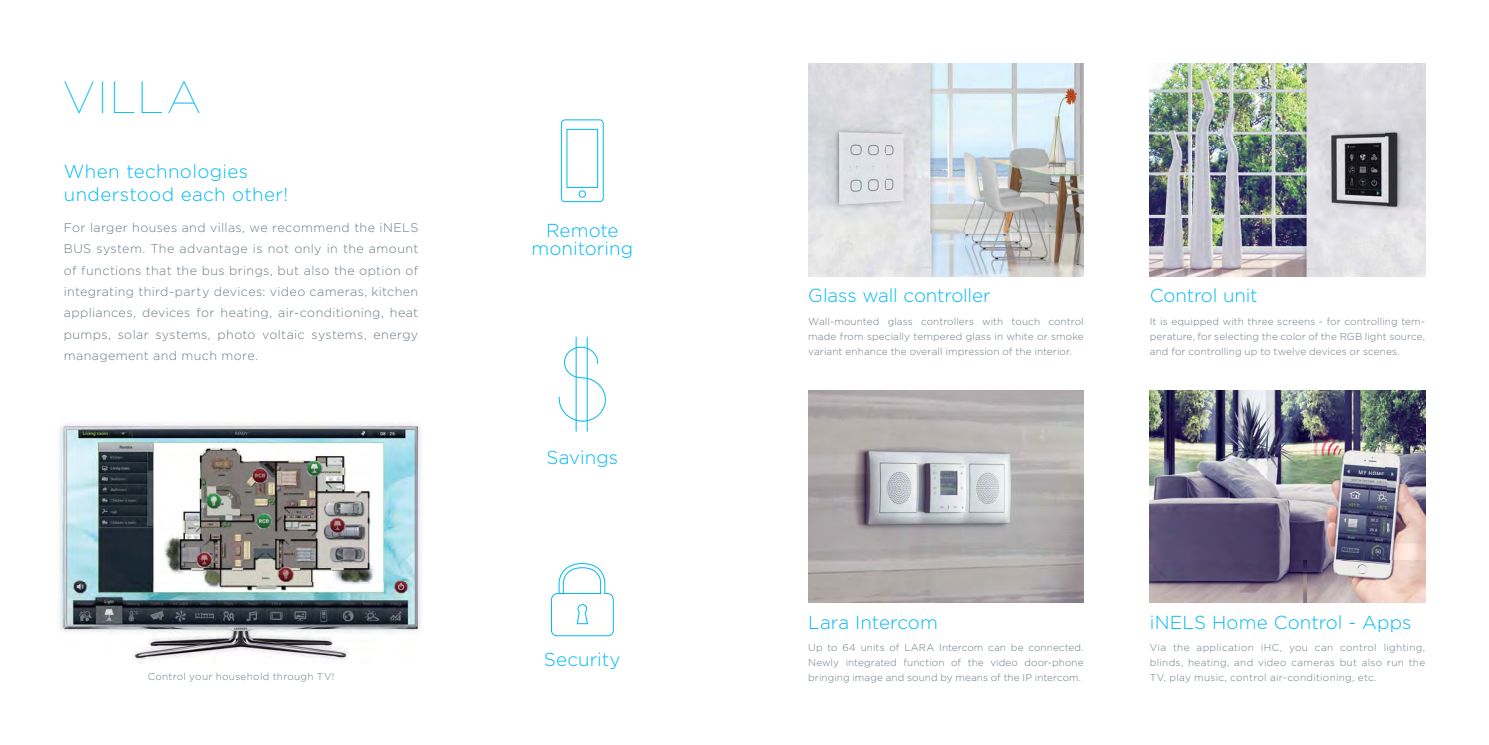
<style>
.page{position:relative;width:1489px;height:745px;background:#fff}
.page>*{position:absolute;margin:0;border:0;box-sizing:border-box;transform-origin:0 0}
.t1{font:100 45px "Gotham";letter-spacing:.035em;color:#00b9f2}
.t2{font:300 18.75px/22.5px "Gotham";letter-spacing:.005em;color:#00b9f2}
.t3{font:300 12.5px/21.2px "Gotham";letter-spacing:.03em;color:#6b7b84;text-align:justify}
.t4{font:300 10px/15px "Gotham";letter-spacing:.01em;color:#6b7b84;text-align:justify}
.t5{font:300 10px "Gotham";letter-spacing:.03em;color:#6b7b84}
</style>
<div class="page">
<img style="left:1149px;top:64px;width:275px;height:212px">
<img style="left:808px;top:64px;width:275px;height:212px">
<img style="left:63px;top:422px;width:354px;height:242px">
<svg style="left:551px;top:563px;width:63px;height:73px"></svg>
<svg style="left:558px;top:345px;width:48px;height:77px"></svg>
<hr style="left:575px;top:337px;width:1px;height:94px;background:#00b9f2">
<hr style="left:586px;top:337px;width:1px;height:94px;background:#00b9f2">
<div style="left:561px;top:119px;width:42px;height:83px;border:1px solid #00b9f2;border-radius:4px"></div>
<div style="left:566px;top:129px;width:32px;height:59px;border:1px solid #00b9f2"></div>
<div style="left:578px;top:190px;width:8px;height:7px;border:1px solid #00b9f2;border-radius:50%"></div>
<img style="left:808px;top:390px;width:275px;height:212px">
<img style="left:1149px;top:390px;width:275px;height:212px">
<h1 class="t1" style="left:63px;top:76px;width:140px">VILLA</h1>
<h2 class="t2" style="left:64px;top:161px;width:226px">When technologies understood each other!</h2>
<p class="t3" style="left:64px;top:218px;width:356px">For larger houses and villas, we recommend the iNELS BUS system. The advantage is not only in the amount of functions that the bus brings, but also the option of integrating third-party devices: video cameras, kitchen appliances, devices for heating, air-conditioning, heat pumps, solar systems, photo voltaic systems, energy management and much more.</p>
<p class="t5" style="left:148px;top:671px;width:188px">Control your household through TV!</p>
<h2 class="t2" style="left:531px;top:222px;width:103px;line-height:18.8px;text-align:center">Remote monitoring</h2>
<h2 class="t2" style="left:546px;top:446px;width:73px">Savings</h2>
<h2 class="t2" style="left:544px;top:649px;width:78px">Security</h2>
<h2 class="t2" style="left:808px;top:285px;width:184px">Glass wall controller</h2>
<p class="t4" style="left:808px;top:314px;width:277px">Wall-mounted glass controllers with touch control made from specially tempered glass in white or smoke variant enhance the overall impression of the interior.</p>
<h2 class="t2" style="left:1149px;top:285px;width:109px">Control unit</h2>
<p class="t4" style="left:1149px;top:314px;width:277px">It is equipped with three screens - for controlling tem&shy;perature, for selecting the color of the RGB light source, and for controlling up to twelve devices or scenes.</p>
<h2 class="t2" style="left:808px;top:611px;width:131px">Lara Intercom</h2>
<p class="t4" style="left:808px;top:640px;width:277px">Up to 64 units of LARA Intercom can be connected.<br>Newly integrated function of the video door-phone bringing image and sound by means of the IP intercom.</p>
<h2 class="t2" style="left:1149px;top:611px;width:263px">iNELS Home Control - Apps</h2>
<p class="t4" style="left:1149px;top:640px;width:277px">Via the application iHC, you can control lighting, blinds, heating, and video cameras but also run the TV, play music, control air-conditioning, etc.</p>
</div>
